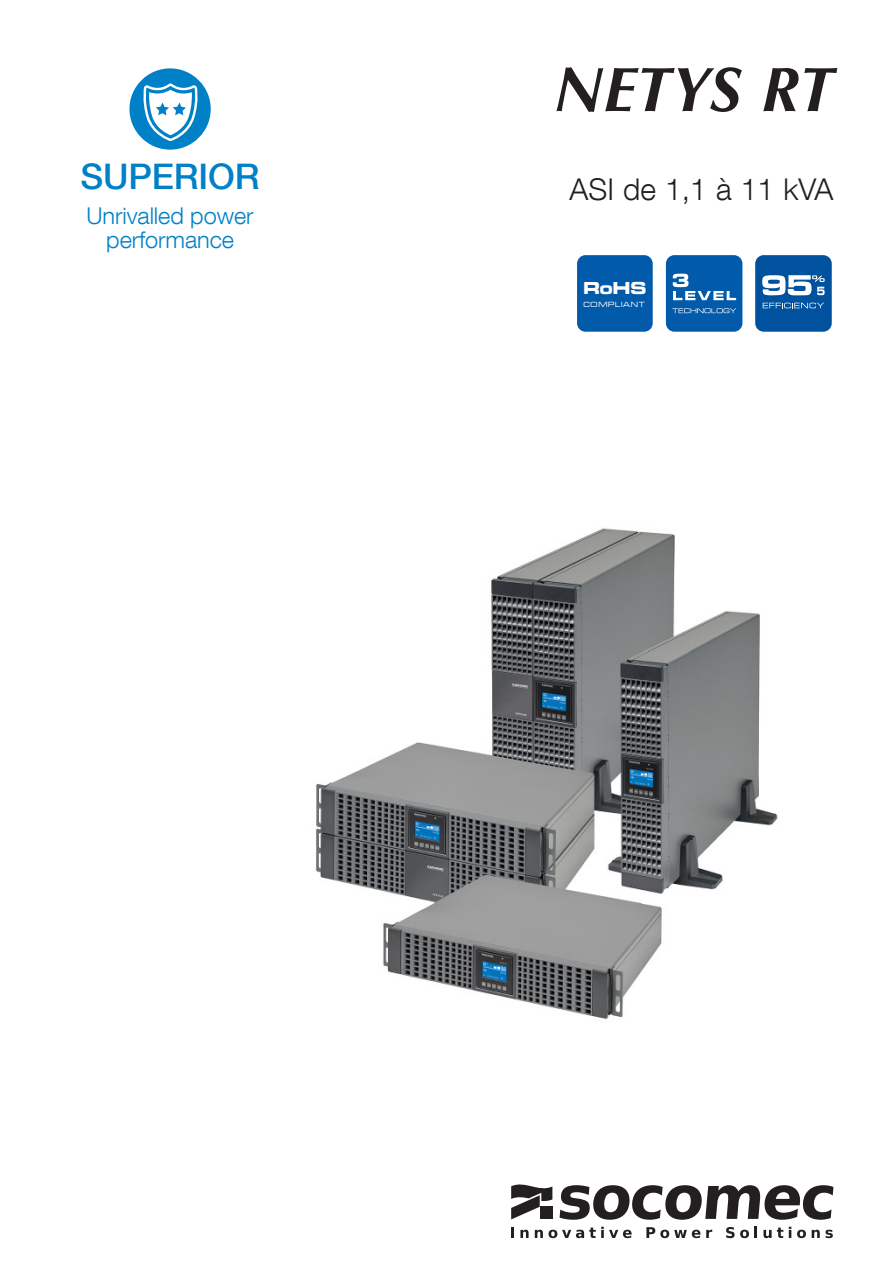
<style>
.page{position:relative;width:893px;height:1263px;background:#fff}
.page>*{position:absolute;margin:0;border:0;box-sizing:border-box;transform-origin:0 0}
.t1{font:italic 700 63px "Optima LT Std";color:#231f20}
.t2{font:500 35.25px "Helvetica Neue LT Com";letter-spacing:-.005em;color:#0081c7}
.t3{font:300 30px "Helvetica Neue LT Com";color:#231f20}
.t4{font:300 23.1px/24.2px "Helvetica Neue LT Com";letter-spacing:-.005em;color:#0081c7;text-align:center}
.t5{font:18px "Microgramma D Bold Exte";color:#fff}
.t6{font:7.8px "Microgramma D Medi Exte";letter-spacing:.1em;color:#fff}
</style>
<div class="page">
<svg style="left:560px;top:1185px;width:273px;height:35px"></svg>
<svg style="left:511px;top:1227px;width:3px;height:11px"></svg>
<svg style="left:520px;top:1230px;width:9px;height:8px"></svg>
<svg style="left:535px;top:1227px;width:97px;height:11px"></svg>
<svg style="left:646px;top:1227px;width:54px;height:11px"></svg>
<svg style="left:706px;top:1230px;width:6px;height:8px"></svg>
<svg style="left:726px;top:1227px;width:23px;height:11px"></svg>
<svg style="left:755px;top:1227px;width:2px;height:11px"></svg>
<svg style="left:763px;top:1227px;width:20px;height:11px"></svg>
<svg style="left:789px;top:1227px;width:2px;height:11px"></svg>
<svg style="left:797px;top:1230px;width:9px;height:8px"></svg>
<svg style="left:812px;top:1230px;width:21px;height:8px"></svg>
<svg style="left:511px;top:1184px;width:41px;height:35px"></svg>
<div style="left:540px;top:1206px;width:12px;height:13px;background:#231f20"></div>
<div style="left:577px;top:255px;width:76px;height:77px;background:#015aaa;border-radius:8px"></div>
<svg style="left:129px;top:68px;width:82px;height:82px"></svg>
<div style="left:666px;top:255px;width:76px;height:77px;background:#015aaa;border-radius:9px"></div>
<svg style="left:673px;top:274px;width:63px;height:26px"></svg>
<svg style="left:672px;top:308px;width:64px;height:5px"></svg>
<div style="left:755px;top:255px;width:77px;height:77px;background:#00519e;border-radius:9px"></div>
<svg style="left:763px;top:303px;width:61px;height:5px"></svg>
<svg style="left:762px;top:275px;width:63px;height:20px"></svg>
<img style="left:316px;top:528px;width:462px;height:491px">
<h2 class="t2" style="left:81px;top:155px;width:181px">SUPERIOR</h2>
<p class="t4" style="left:87px;top:203px;width:168px">Unrivalled power performance</p>
<h1 class="t1" style="left:554px;top:52px;width:281px">NETYS RT</h1>
<p class="t3" style="left:570px;top:171px;width:265px">ASI de 1,1 à 11 kVA</p>
<p class="t5" style="left:583px;top:275px;width:64px">RoHS</p>
<p class="t6" style="left:583px;top:299px;width:63px">COMPLIANT</p>
</div>
